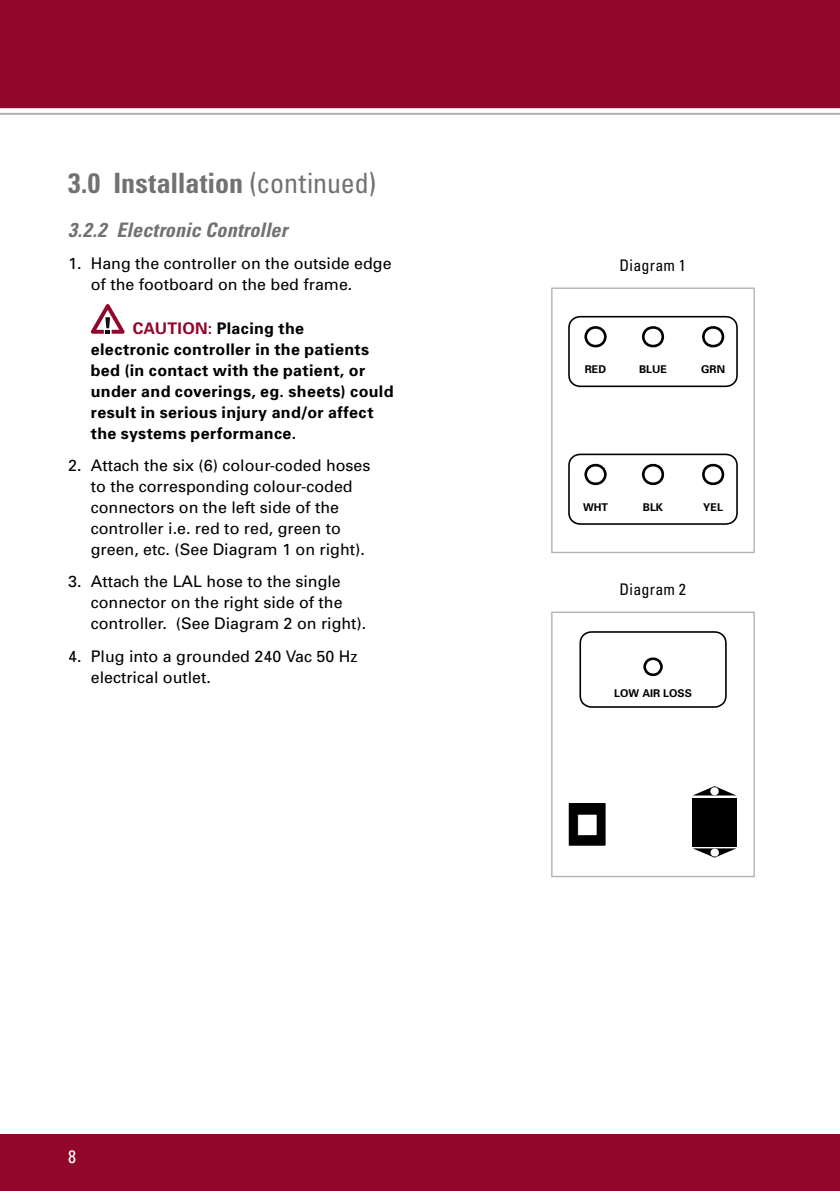
<style>
.page{position:relative;width:840px;height:1191px;background:#fff}
.page>*{position:absolute;margin:0;border:0;box-sizing:border-box;transform-origin:0 0}
.t1{font:700 condensed 28px "Univers";color:#707172}
.t2{font:italic 700 condensed 20px "Univers";letter-spacing:.005em;color:#707172}
.t3{font:condensed 18px "Univers";color:#fff}
.t4{font:16px/21px "Univers";color:#000}
.t5{font:700 16px/21px "Univers";letter-spacing:.02em;color:#000}
.t6{font:condensed 16px "Univers";letter-spacing:.015em;color:#000}
.t7{font:700 10.8px "Univers";color:#000}
.s1{font-weight:400}
.s2{color:#92062a}
</style>
<div class="page">
<div style="left:0;top:1134px;width:839px;height:57px;background:#92062a"></div>
<div style="left:0;top:0;width:839px;height:115px;background:#92062a"></div>
<svg style="left:91px;top:304px;width:34px;height:30px"></svg>
<div style="left:551px;top:287px;width:203px;height:266px;border:1px solid #b1b3b4"></div>
<svg style="left:568px;top:453px;width:169px;height:72px"></svg>
<svg style="left:568px;top:316px;width:169px;height:72px"></svg>
<div style="left:551px;top:611px;width:203px;height:266px;border:1px solid #b1b3b4"></div>
<svg style="left:579px;top:631px;width:148px;height:77px"></svg>
<div style="left:569px;top:803px;width:35px;height:42px;background:#000"></div>
<div style="left:568px;top:803px;width:37px;height:42px;border:1px solid #000"></div>
<div style="left:577px;top:814px;width:19px;height:21px;background:#fff"></div>
<div style="left:577px;top:814px;width:20px;height:21px;border:1px solid #000"></div>
<div style="left:691px;top:798px;width:45px;height:48px;background:#000"></div>
<svg style="left:693px;top:786px;width:43px;height:10px"></svg>
<svg style="left:693px;top:848px;width:43px;height:9px"></svg>
<h1 class="t1" style="left:68px;top:166px;width:309px">3.0 Installation <span class="s1">(continued)</span></h1>
<p class="t2" style="left:68px;top:217px;width:221px">3.2.2 Electronic Controller</p>
<p class="t4" style="left:91px;top:252px;width:302px;text-indent:-23px">1. Hang the controller on the outside edge of the footboard on the bed frame.</p>
<p class="t5" style="left:91px;top:317px;width:304px;text-indent:42px"><span class="s2">CAUTION:</span> Placing the<br>electronic controller in the patients bed (in contact with the patient, or under and coverings, eg. sheets) could result in serious injury and/or affect the systems performance.</p>
<p class="t4" style="left:91px;top:454px;width:281px;text-indent:-23px">2. Attach the six (6) colour-coded hoses to the corresponding colour-coded connectors on the left side of the controller i.e. red to red, green to green, etc. (See Diagram 1 on right).</p>
<p class="t4" style="left:91px;top:571px;width:277px;text-indent:-23px">3. Attach the LAL hose to the single connector on the right side of the controller. (See Diagram 2 on right).</p>
<p class="t4" style="left:91px;top:645px;width:268px;text-indent:-23px">4. Plug into a grounded 240 Vac 50 Hz electrical outlet.</p>
<p class="t3" style="left:68px;top:1144px;width:9px">8</p>
<p class="t6" style="left:619px;top:255px;width:68px">Diagram 1</p>
<p class="t7" style="left:584px;top:363px;width:23px">RED</p>
<p class="t7" style="left:638px;top:363px;width:29px">BLUE</p>
<p class="t7" style="left:700px;top:363px;width:25px">GRN</p>
<p class="t7" style="left:582px;top:500px;width:27px">WHT</p>
<p class="t7" style="left:642px;top:500px;width:22px">BLK</p>
<p class="t7" style="left:703px;top:500px;width:21px">YEL</p>
<p class="t6" style="left:619px;top:579px;width:68px">Diagram 2</p>
<p class="t7" style="left:614px;top:686px;width:79px">LOW AIR LOSS</p>
</div>
